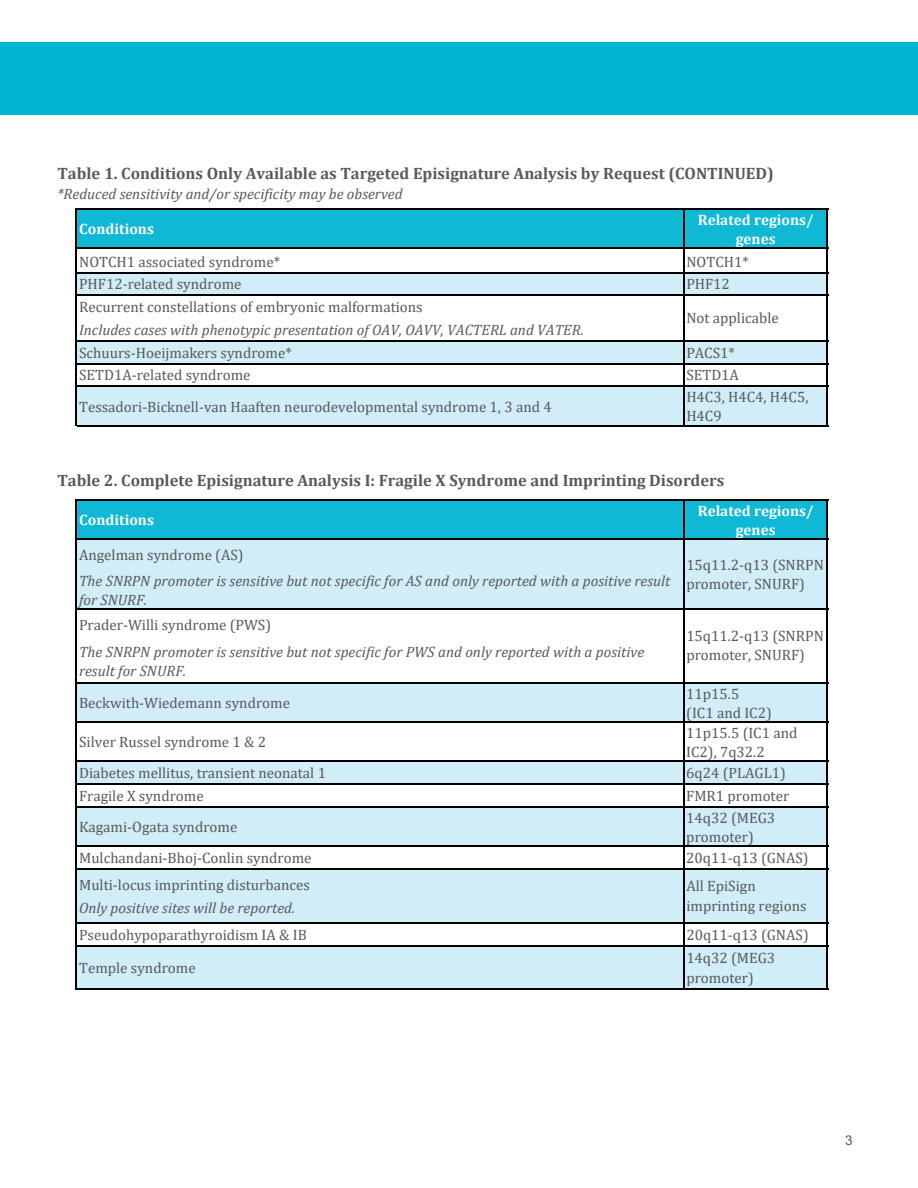
<style>
.page{position:relative;width:918px;height:1188px;background:#fff}
.page>*{position:absolute;margin:0;border:0;box-sizing:border-box;transform-origin:0 0}
.t1{font:700 16.5px "Cambria";color:#58595b}
.t2{font:15px/19px "Cambria";color:#58595b}
.t3{font:italic 15px/19px "Cambria";color:#58595b}
.t4{font:700 15px/19px "Cambria";color:#fff;text-align:center}
.t5{font:13.5px "Arial";color:#58595b}
</style>
<div class="page">
<div style="left:0;top:43px;width:918px;height:72px;background:#00b5d1"></div>
<div style="left:77px;top:210px;width:750px;height:39px;background:#0fb8d5"></div>
<hr style="left:77px;top:208px;width:751px;height:2px;background:#000">
<hr style="left:77px;top:248px;width:751px;height:1px;background:#000">
<div style="left:77px;top:273px;width:750px;height:22px;background:#d0edf8"></div>
<div style="left:77px;top:341px;width:750px;height:23px;background:#d0edf8"></div>
<div style="left:77px;top:386px;width:750px;height:40px;background:#d0edf8"></div>
<hr style="left:77px;top:272px;width:751px;height:1px;background:#000">
<hr style="left:77px;top:295px;width:751px;height:1px;background:#000">
<hr style="left:77px;top:340px;width:751px;height:2px;background:#000">
<hr style="left:77px;top:363px;width:751px;height:1px;background:#000">
<hr style="left:77px;top:386px;width:751px;height:1px;background:#000">
<hr style="left:77px;top:425px;width:751px;height:1px;background:#000">
<hr style="left:683px;top:209px;width:1px;height:217px;background:#000">
<hr style="left:827px;top:209px;width:1px;height:216px;background:#000">
<hr style="left:76px;top:209px;width:1px;height:217px;background:#000">
<div style="left:77px;top:501px;width:750px;height:39px;background:#0fb8d5"></div>
<div style="left:77px;top:539px;width:750px;height:70px;background:#d0edf8"></div>
<div style="left:77px;top:683px;width:750px;height:39px;background:#d0edf8"></div>
<div style="left:77px;top:761px;width:750px;height:23px;background:#d0edf8"></div>
<div style="left:77px;top:807px;width:750px;height:39px;background:#d0edf8"></div>
<div style="left:77px;top:869px;width:750px;height:54px;background:#d0edf8"></div>
<div style="left:77px;top:946px;width:750px;height:43px;background:#d0edf8"></div>
<hr style="left:76px;top:500px;width:1px;height:490px;background:#000">
<hr style="left:683px;top:501px;width:1px;height:489px;background:#000">
<hr style="left:827px;top:501px;width:1px;height:489px;background:#000">
<hr style="left:77px;top:500px;width:751px;height:1px;background:#000">
<hr style="left:77px;top:539px;width:751px;height:1px;background:#000">
<hr style="left:77px;top:609px;width:751px;height:1px;background:#000">
<hr style="left:77px;top:682px;width:751px;height:2px;background:#000">
<hr style="left:77px;top:722px;width:751px;height:1px;background:#000">
<hr style="left:77px;top:761px;width:751px;height:1px;background:#000">
<hr style="left:77px;top:784px;width:751px;height:1px;background:#000">
<hr style="left:77px;top:806px;width:751px;height:2px;background:#000">
<hr style="left:77px;top:846px;width:751px;height:1px;background:#000">
<hr style="left:77px;top:868px;width:751px;height:2px;background:#000">
<hr style="left:77px;top:922px;width:751px;height:2px;background:#000">
<hr style="left:77px;top:945px;width:751px;height:2px;background:#000">
<hr style="left:77px;top:988px;width:751px;height:2px;background:#000">
<p class="t1" style="left:57px;top:161px;width:718px">Table 1. Conditions Only Available as Targeted Episignature Analysis by Request (CONTINUED)</p>
<p class="t3" style="left:57px;top:184px;width:347px">*Reduced sensitivity and/or specificity may be observed</p>
<p class="t4" style="left:79px;top:219px;width:76px">Conditions</p>
<p class="t4" style="left:698px;top:210px;width:117px">Related regions/ genes</p>
<p class="t2" style="left:79px;top:252px;width:203px">NOTCH1 associated syndrome*</p>
<p class="t2" style="left:686px;top:252px;width:64px">NOTCH1*</p>
<p class="t2" style="left:79px;top:275px;width:164px">PHF12-related syndrome</p>
<p class="t2" style="left:686px;top:275px;width:45px">PHF12</p>
<p class="t2" style="left:79px;top:297px;width:345px">Recurrent constellations of embryonic malformations</p>
<p class="t3" style="left:79px;top:320px;width:506px">Includes cases with phenotypic presentation of OAV, OAVV, VACTERL and VATER.</p>
<p class="t2" style="left:79px;top:343px;width:214px">Schuurs-Hoeijmakers syndrome*</p>
<p class="t2" style="left:686px;top:343px;width:50px">PACS1*</p>
<p class="t2" style="left:79px;top:366px;width:173px">SETD1A-related syndrome</p>
<p class="t2" style="left:686px;top:366px;width:54px">SETD1A</p>
<p class="t2" style="left:79px;top:397px;width:474px">Tessadori-Bicknell-van Haaften neurodevelopmental syndrome 1, 3 and 4</p>
<p class="t2" style="left:686px;top:387px;width:124px">H4C3, H4C4, H4C5,<br>H4C9</p>
<p class="t2" style="left:686px;top:308px;width:94px">Not applicable</p>
<p class="t1" style="left:57px;top:468px;width:669px">Table 2. Complete Episignature Analysis I: Fragile X Syndrome and Imprinting Disorders</p>
<p class="t4" style="left:79px;top:510px;width:76px">Conditions</p>
<p class="t4" style="left:698px;top:501px;width:117px">Related regions/ genes</p>
<p class="t2" style="left:79px;top:546px;width:166px">Angelman syndrome (AS)</p>
<p class="t3" style="left:79px;top:570px;width:593px">The SNRPN promoter is sensitive but not specific for AS and only reported with a positive result for SNURF.</p>
<p class="t2" style="left:79px;top:615px;width:194px">Prader-Willi syndrome (PWS)</p>
<p class="t3" style="left:79px;top:642px;width:567px">The SNRPN promoter is sensitive but not specific for PWS and only reported with a positive result for SNURF.</p>
<p class="t2" style="left:79px;top:693px;width:212px">Beckwith-Wiedemann syndrome</p>
<p class="t2" style="left:686px;top:684px;width:87px">11p15.5<br>(IC1 and IC2)</p>
<p class="t2" style="left:79px;top:733px;width:189px">Silver Russel syndrome 1 &amp; 2</p>
<p class="t2" style="left:686px;top:723px;width:113px">11p15.5 (IC1 and<br>IC2), 7q32.2</p>
<p class="t2" style="left:79px;top:764px;width:248px">Diabetes mellitus, transient neonatal 1</p>
<p class="t2" style="left:686px;top:764px;width:101px">6q24 (PLAGL1)</p>
<p class="t2" style="left:79px;top:786px;width:126px">Fragile X syndrome</p>
<p class="t2" style="left:686px;top:786px;width:104px">FMR1 promoter</p>
<p class="t2" style="left:79px;top:817px;width:160px">Kagami-Ogata syndrome</p>
<p class="t2" style="left:686px;top:808px;width:90px">14q32 (MEG3 promoter)</p>
<p class="t2" style="left:79px;top:848px;width:234px">Mulchandani-Bhoj-Conlin syndrome</p>
<p class="t2" style="left:686px;top:848px;width:124px">20q11-q13 (GNAS)</p>
<p class="t2" style="left:79px;top:875px;width:232px">Multi-locus imprinting disturbances</p>
<p class="t3" style="left:79px;top:897px;width:218px">Only positive sites will be reported.</p>
<p class="t2" style="left:79px;top:925px;width:229px">Pseudohypoparathyroidism IA &amp; IB</p>
<p class="t2" style="left:686px;top:925px;width:124px">20q11-q13 (GNAS)</p>
<p class="t2" style="left:79px;top:958px;width:118px">Temple syndrome</p>
<p class="t2" style="left:686px;top:949px;width:90px">14q32 (MEG3 promoter)</p>
<p class="t2" style="left:686px;top:555px;width:139px">15q11.2-q13 (SNRPN promoter, SNURF)</p>
<p class="t2" style="left:686px;top:627px;width:139px">15q11.2-q13 (SNRPN promoter, SNURF)</p>
<p class="t2" style="left:686px;top:877px;width:122px">All EpiSign imprinting regions</p>
<p class="t5" style="left:845px;top:1131px;width:9px">3</p>
</div>
